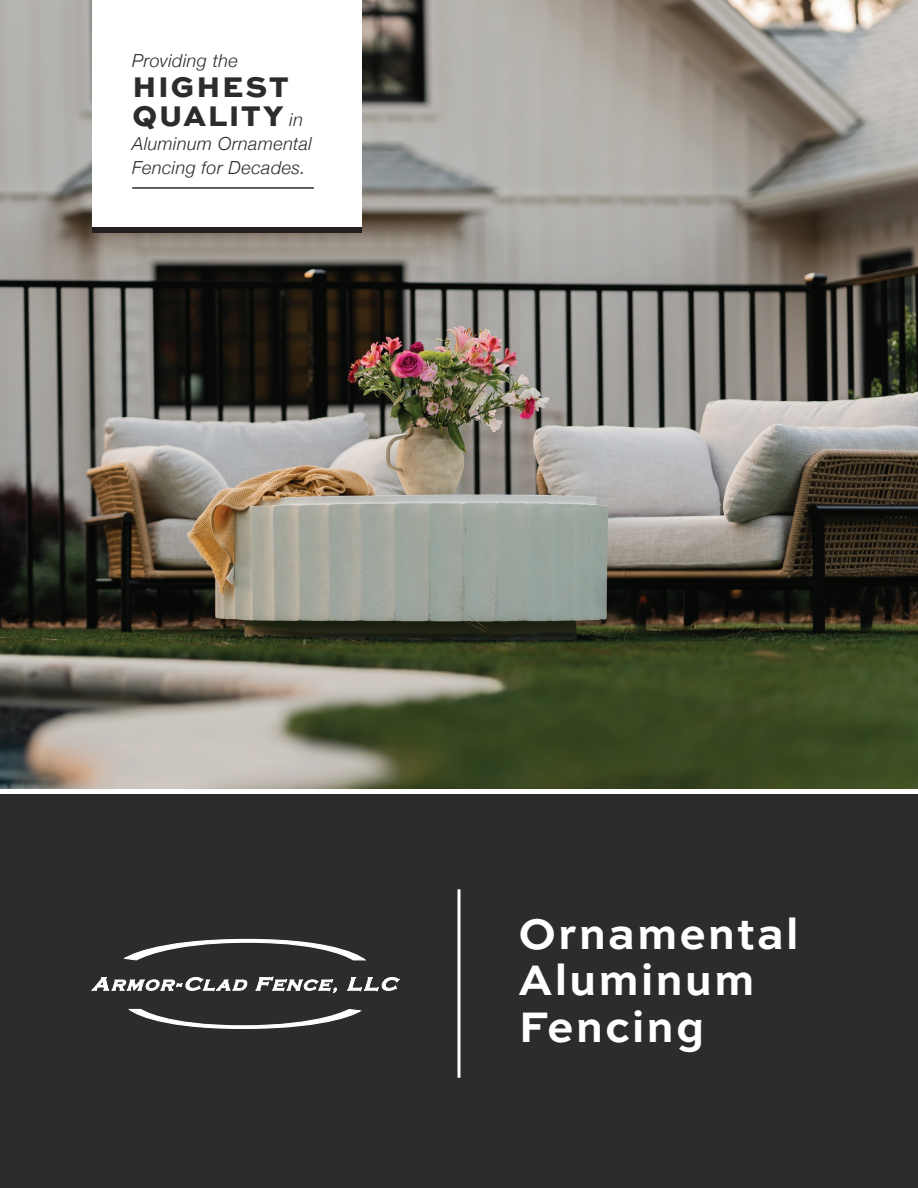
<style>
.page{position:relative;width:918px;height:1188px;background:#fff}
.page>*{position:absolute;margin:0;border:0;box-sizing:border-box;transform-origin:0 0}
.t1{font:700 45px "Sweet Sans Pro";letter-spacing:.04em;color:#fff}
.t2{font:800 30px/28.5px "Sweet Sans Pro";letter-spacing:.06em;color:#2e2b2c}
.t3{font:italic 300 18px/24px "Helvetica Neue";letter-spacing:.025em;color:#2e2b2c}
.s1{font-family:"Helvetica Neue";font-weight:300;font-style:italic;font-size:18px}
</style>
<div class="page">
<img style="left:0;top:0;width:918px;height:788px">
<div style="left:92px;top:0;width:269px;height:227px;background:#fff"></div>
<hr style="left:132px;top:187px;width:182px;height:2px;background:#2e2b2c">
<div style="left:0;top:795px;width:918px;height:393px;background:#2e2b2c"></div>
<hr style="left:458px;top:889px;width:2px;height:189px;background:#fff">
<svg style="left:92px;top:977px;width:308px;height:16px"></svg>
<svg style="left:124px;top:938px;width:242px;height:23px"></svg>
<svg style="left:129px;top:1010px;width:232px;height:19px"></svg>
<div style="left:92px;top:227px;width:269px;height:6px;background:#231f20"></div>
<p class="t3" style="left:132px;top:48px;width:107px">Providing the</p>
<p class="t2" style="left:132px;top:71px;width:172px">HIGHEST<br>QUALITY <span class="s1">in</span></p>
<p class="t3" style="left:132px;top:130px;width:181px">Aluminum Ornamental<br>Fencing for Decades.</p>
<p class="t1" style="left:518px;top:899px;width:282px">Ornamental</p>
<p class="t1" style="left:518px;top:946px;width:238px">Aluminum</p>
<p class="t1" style="left:518px;top:992px;width:187px">Fencing</p>
</div>
